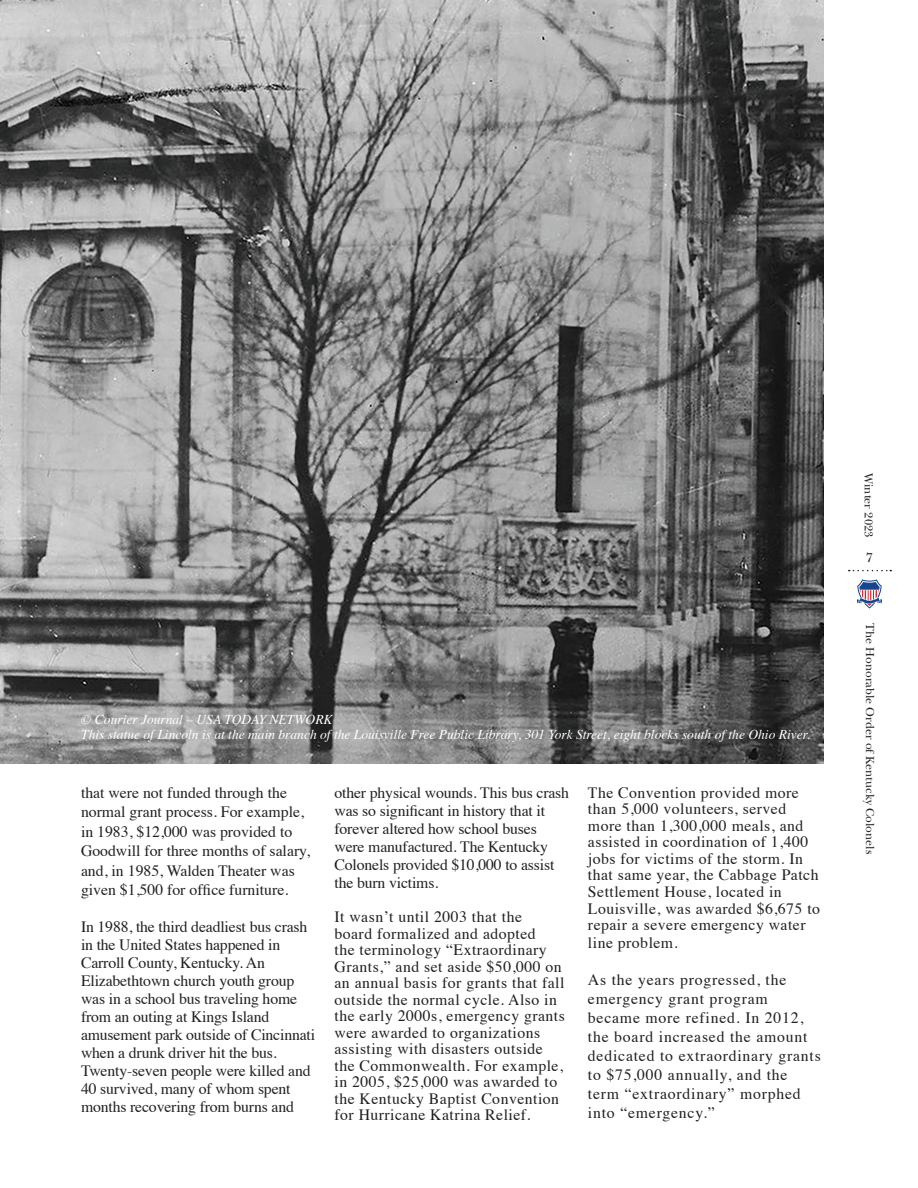
<style>
.page{position:relative;width:918px;height:1188px;background:#fff}
.page>*{position:absolute;margin:0;border:0;box-sizing:border-box;transform-origin:0 0}
.t1{font:15.75px/16.5px "Times";letter-spacing:.03em;color:#231f20}
.t2{font:15.75px/18px "Times";letter-spacing:-.01em;color:#231f20}
.t3{font:15.75px/18.9px "Times";letter-spacing:.05em;color:#231f20}
.t4{font:15.75px/19.5px "Times";color:#231f20}
.t5{font:italic 13.5px/15px "Times";color:#fff}
.t6{font:13.5px "New Baskerville";color:#231f20}
.t7{font:12px "New Baskerville";color:#231f20}
</style>
<div class="page">
<svg style="left:857px;top:579px;width:25px;height:30px"></svg>
<svg style="left:849px;top:570px;width:42px;height:1px"></svg>
<img style="left:0;top:0;width:824px;height:764px">
<p class="t5" style="left:81px;top:712px;width:730px">© Courier Journal – USA TODAY NETWORK<br>This statue of Lincoln is at the main branch of the Louisville Free Public Library, 301 York Street, eight blocks south of the Ohio River.</p>
<p class="t4" style="left:81px;top:781px;width:231px">that were not funded through the normal grant process. For example, in 1983, $12,000 was provided to Goodwill for three months of salary, and, in 1985, Walden Theater was given $1,500 for office furniture.</p>
<p class="t2" style="left:81px;top:917px;width:236px">In 1988, the third deadliest bus crash in the United States happened in Carroll County, Kentucky. An Elizabethtown church youth group was in a school bus traveling home from an outing at Kings Island amusement park outside of Cincinnati when a drunk driver hit the bus.<br>Twenty-seven people were killed and 40 survived, many of whom spent months recovering from burns and</p>
<p class="t2" style="left:334px;top:782px;width:236px">other physical wounds. This bus crash was so significant in history that it forever altered how school buses were manufactured. The Kentucky<br>Colonels provided $10,000 to assist the burn victims.</p>
<p class="t1" style="left:334px;top:907px;width:232px">It wasn’t until 2003 that the<br>board formalized and adopted<br>the terminology “Extraordinary<br>Grants,” and set aside $50,000 on an annual basis for grants that fall outside the normal cycle. Also in the early 2000s, emergency grants were awarded to organizations assisting with disasters outside the Commonwealth. For example, in 2005, $25,000 was awarded to the Kentucky Baptist Convention for Hurricane Katrina Relief.</p>
<p class="t1" style="left:588px;top:783px;width:234px">The Convention provided more than 5,000 volunteers, served more than 1,300,000 meals, and assisted in coordination of 1,400 jobs for victims of the storm. In that same year, the Cabbage Patch<br>Settlement House, located in<br>Louisville, was awarded $6,675 to repair a severe emergency water line problem.</p>
<p class="t3" style="left:588px;top:969px;width:234px">As the years progressed, the emergency grant program became more refined. In 2012, the board increased the amount dedicated to extraordinary grants to $75,000 annually, and the term “extraordinary” morphed into “emergency.”</p>
<p class="t7" style="left:876px;top:473px;width:66px;rotate:90deg">Winter 2023</p>
<p class="t6" style="left:866px;top:549px;width:9px">7</p>
<p class="t7" style="left:877px;top:623px;width:232px;rotate:90deg">The Honorable Order of Kentucky Colonels</p>
</div>
